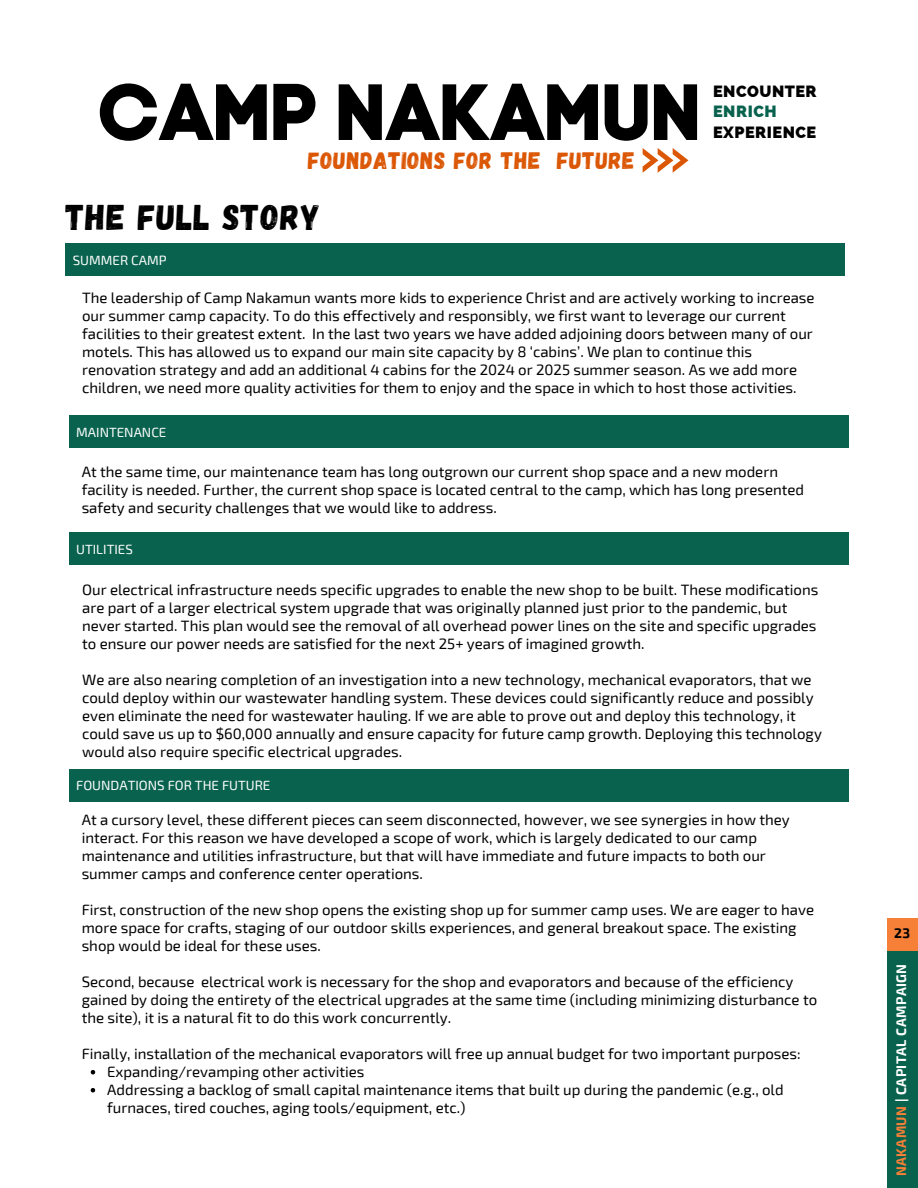
<style>
.page{position:relative;width:918px;height:1188px;background:#fff}
.page>*{position:absolute;margin:0;border:0;box-sizing:border-box;transform-origin:0 0}
.t1{font:79.5px "Code Pro Bold LC";letter-spacing:-.02em;color:#000}
.t2{font:35.7px "Gagalin";letter-spacing:.03em;color:#000}
.t3{font:23.7px "Gagalin";letter-spacing:.03em;color:#db5705}
.t4{font:800 16.2px "Raleway";letter-spacing:.03em;color:#000}
.t5{font:800 16.2px "Raleway";letter-spacing:.03em;color:#09624e}
.t6{font:15px/18px "Exo 2";color:#000}
.t7{font:700 13.65px "Exo 2";letter-spacing:.03em;color:#fff}
.t8{font:700 13.65px "Exo 2";color:#000}
.t9{font:13.35px "Exo 2";color:#fff}
.s1{color:#f68037}
</style>
<div class="page">
<div style="left:888px;top:950px;width:30px;height:238px;background:#09624e"></div>
<div style="left:888px;top:919px;width:30px;height:31px;background:#f68037"></div>
<svg style="left:643px;top:148px;width:45px;height:25px"></svg>
<div style="left:66px;top:243px;width:779px;height:33px;background:#09624e"></div>
<div style="left:69px;top:415px;width:780px;height:32px;background:#09624e"></div>
<div style="left:69px;top:532px;width:780px;height:33px;background:#09624e"></div>
<div style="left:69px;top:769px;width:780px;height:32px;background:#09624e"></div>
<svg style="left:91px;top:1070px;width:4px;height:4px"></svg>
<svg style="left:91px;top:1088px;width:4px;height:4px"></svg>
<h1 class="t1" style="left:97px;top:64px;width:606px">CAMP NAKAMUN</h1>
<p class="t4" style="left:713px;top:82px;width:105px">ENCOUNTER</p>
<p class="t5" style="left:713px;top:102px;width:65px">ENRICH</p>
<p class="t4" style="left:713px;top:123px;width:105px">EXPERIENCE</p>
<h3 class="t3" style="left:308px;top:145px;width:328px">FOUNDATIONS FOR THE FUTURE</h3>
<h2 class="t2" style="left:66px;top:194px;width:256px">THE FULL STORY</h2>
<p class="t9" style="left:73px;top:252px;width:95px">SUMMER CAMP</p>
<p class="t6" style="left:82px;top:288px;width:734px">The leadership of Camp Nakamun wants more kids to experience Christ and are actively working to increase our summer camp capacity. To do this effectively and responsibly, we first want to leverage our current facilities to their greatest extent. In the last two years we have added adjoining doors between many of our motels. This has allowed us to expand our main site capacity by 8 ‘cabins’. We plan to continue this renovation strategy and add an additional 4 cabins for the 2024 or 2025 summer season. As we add more children, we need more quality activities for them to enjoy and the space in which to host those activities.</p>
<p class="t9" style="left:76px;top:423px;width:92px">MAINTENANCE</p>
<p class="t6" style="left:82px;top:462px;width:724px">At the same time, our maintenance team has long outgrown our current shop space and a new modern facility is needed. Further, the current shop space is located central to the camp, which has long presented safety and security challenges that we would like to address.</p>
<p class="t9" style="left:76px;top:541px;width:58px">UTILITIES</p>
<p class="t6" style="left:82px;top:580px;width:738px">Our electrical infrastructure needs specific upgrades to enable the new shop to be built. These modifications are part of a larger electrical system upgrade that was originally planned just prior to the pandemic, but never started. This plan would see the removal of all overhead power lines on the site and specific upgrades to ensure our power needs are satisfied for the next 25+ years of imagined growth.</p>
<p class="t6" style="left:82px;top:670px;width:741px">We are also nearing completion of an investigation into a new technology, mechanical evaporators, that we could deploy within our wastewater handling system. These devices could significantly reduce and possibly even eliminate the need for wastewater hauling. If we are able to prove out and deploy this technology, it could save us up to $60,000 annually and ensure capacity for future camp growth. Deploying this technology would also require specific electrical upgrades.</p>
<p class="t9" style="left:76px;top:776px;width:196px">FOUNDATIONS FOR THE FUTURE</p>
<p class="t6" style="left:82px;top:810px;width:710px">At a cursory level, these different pieces can seem disconnected, however, we see synergies in how they interact. For this reason we have developed a scope of work, which is largely dedicated to our camp maintenance and utilities infrastructure, but that will have immediate and future impacts to both our summer camps and conference center operations.</p>
<p class="t6" style="left:82px;top:900px;width:734px">First, construction of the new shop opens the existing shop up for summer camp uses. We are eager to have more space for crafts, staging of our outdoor skills experiences, and general breakout space. The existing shop would be ideal for these uses.</p>
<p class="t6" style="left:82px;top:972px;width:737px">Second, because electrical work is necessary for the shop and evaporators and because of the efficiency gained by doing the entirety of the electrical upgrades at the same time (including minimizing disturbance to the site), it is a natural fit to do this work concurrently.</p>
<p class="t6" style="left:82px;top:1044px;width:721px">Finally, installation of the mechanical evaporators will free up annual budget for two important purposes:</p>
<p class="t6" style="left:107px;top:1062px;width:678px">Expanding/revamping other activities<br>Addressing a backlog of small capital maintenance items that built up during the pandemic (e.g., old furnaces, tired couches, aging tools/equipment, etc.)</p>
<p class="t8" style="left:894px;top:925px;width:17px">23</p>
<p class="t7" style="left:892px;top:1176px;width:214px;rotate:-90deg"><span class="s1">NAKAMUN</span> | CAPITAL CAMPAIGN</p>
</div>
